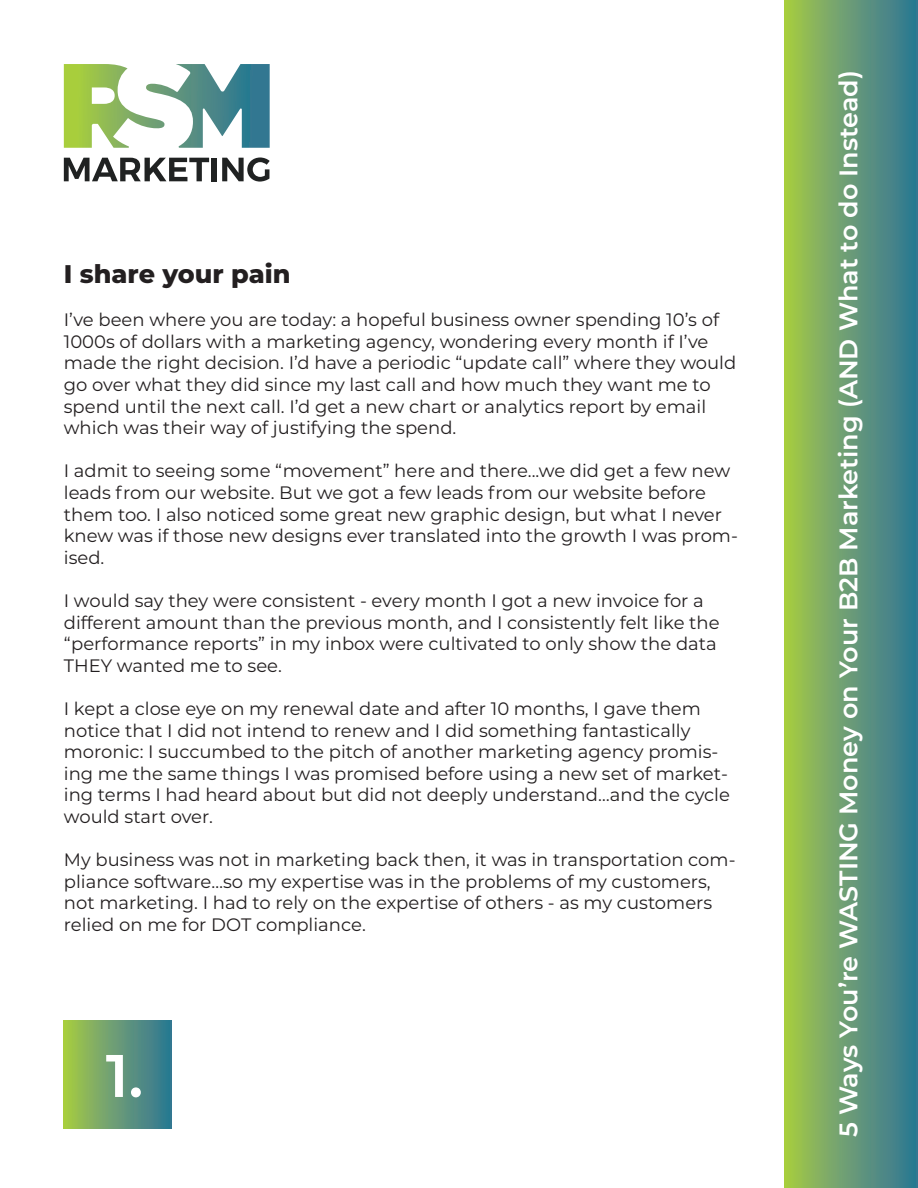
<style>
.page{position:relative;width:918px;height:1188px;background:#fff}
.page>*{position:absolute;margin:0;border:0;box-sizing:border-box;transform-origin:0 0}
.t1{font:600 60px "Montserrat";color:#fff}
.t2{font:600 25.5px "Montserrat";color:#fff}
.t3{font:800 25.5px "Montserrat";color:#231f20}
.t4{font:18px/21.6px "Montserrat";color:#231f20}
</style>
<div class="page">
<svg style="left:64px;top:158px;width:145px;height:23px"></svg>
<div style="left:212px;top:158px;width:5px;height:23px;background:#202222"></div>
<svg style="left:222px;top:158px;width:48px;height:24px"></svg>
<svg style="left:64px;top:64px;width:206px;height:84px"></svg>
<div style="left:784px;top:0;width:134px;height:1188px;background:linear-gradient(to right,#a7c949,#2c739a)"></div>
<div style="left:64px;top:1021px;width:108px;height:108px;background:linear-gradient(to right,#a6c84a,#2d7399)"></div>
<h2 class="t3" style="left:64px;top:255px;width:228px">I share your pain</h2>
<p class="t4" style="left:64px;top:308px;width:674px">I’ve been where you are today: a hopeful business owner spending 10’s of 1000s of dollars with a marketing agency, wondering every month if I’ve made the right decision. I’d have a periodic “update call” where they would go over what they did since my last call and how much they want me to spend until the next call. I’d get a new chart or analytics report by email which was their way of justifying the spend.</p>
<p class="t4" style="left:64px;top:460px;width:676px">I admit to seeing some “movement” here and there...we did get a few new leads from our website. But we got a few leads from our website before them too. I also noticed some great new graphic design, but what I never knew was if those new designs ever translated into the growth I was prom&shy;ised.</p>
<p class="t4" style="left:64px;top:589px;width:657px">I would say they were consistent - every month I got a new invoice for a different amount than the previous month, and I consistently felt like the “performance reports” in my inbox were cultivated to only show the data THEY wanted me to see.</p>
<p class="t4" style="left:64px;top:697px;width:668px">I kept a close eye on my renewal date and after 10 months, I gave them notice that I did not intend to renew and I did something fantastically moronic: I succumbed to the pitch of another marketing agency promis&shy;ing me the same things I was promised before using a new set of market&shy;ing terms I had heard about but did not deeply understand…and the cycle would start over.</p>
<p class="t4" style="left:64px;top:848px;width:673px">My business was not in marketing back then, it was in transportation com&shy;pliance software…so my expertise was in the problems of my customers, not marketing. I had to rely on the expertise of others - as my customers relied on me for DOT compliance.</p>
<h1 class="t1" style="left:106px;top:1033px;width:39px">1.</h1>
<h2 class="t2" style="left:830px;top:1137px;width:1069px;rotate:-90deg">5 Ways You’re WASTING Money on Your B2B Marketing (AND What to do Instead)</h2>
</div>
